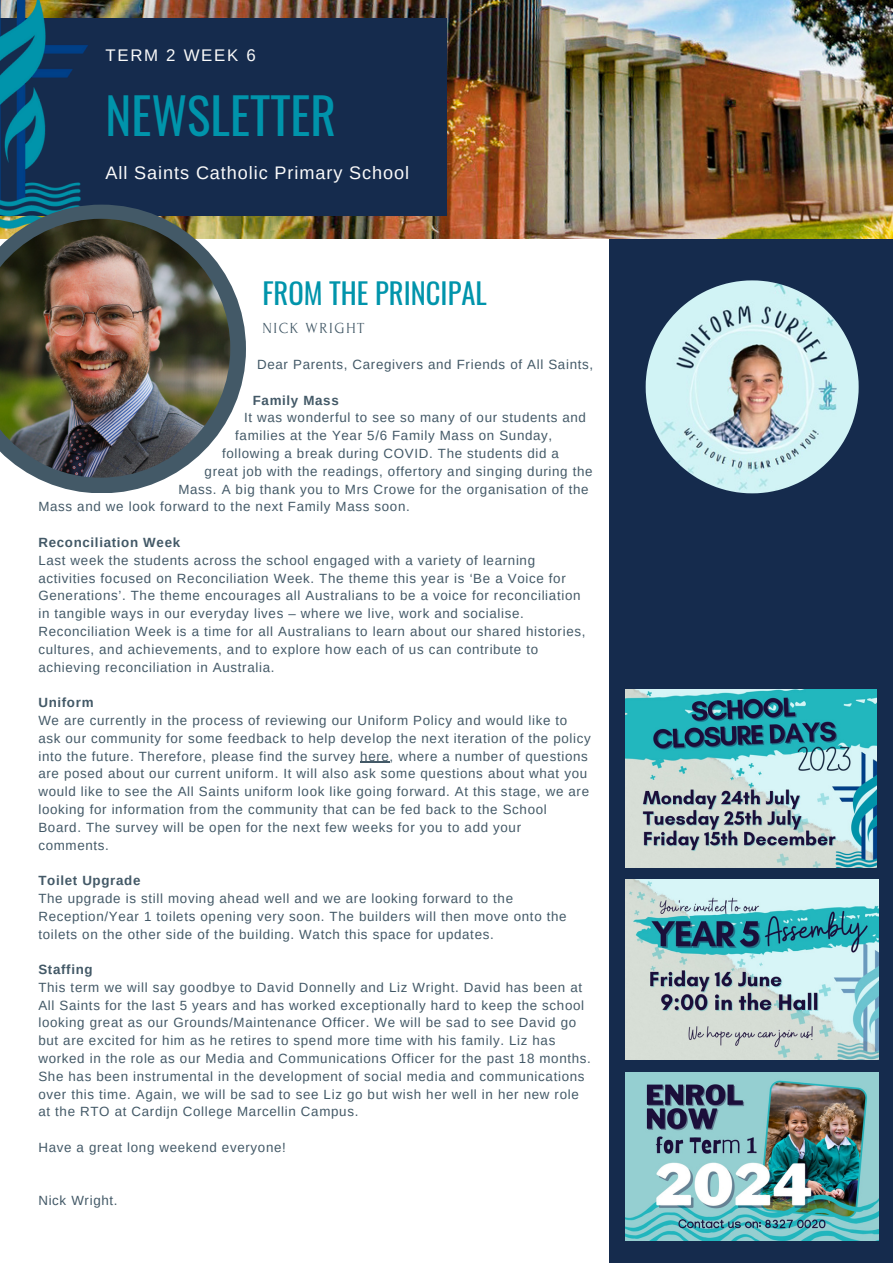
<style>
.page{position:relative;width:893px;height:1264px;background:#fff}
.page>*{position:absolute;margin:0;border:0;box-sizing:border-box;transform-origin:0 0}
.t1{font:49.05px "Oswald";color:#0094ab}
.t2{font:28.5px "Oswald";color:#0094ab}
.t3{font:18.15px "Arimo";letter-spacing:.05em;color:#fafafa}
.t4{font:16.8px "Arimo";letter-spacing:.1em;color:#fafafa}
.t5{font:15.3px "Forum";letter-spacing:.1em;color:#435967}
.t6{font:13.35px/17.9px "Arimo";letter-spacing:.05em;color:#435967}
.t7{font:700 13.35px "Arimo";letter-spacing:.05em;color:#435967}
</style>
<div class="page">
<div style="left:609px;top:111px;width:283px;height:1151px;background:#152b4d"></div>
<img style="left:92px;top:0;width:800px;height:239px">
<div style="left:0;top:18px;width:446px;height:198px;background:#152b4d"></div>
<img style="left:0;top:0;width:92px;height:205px">
<svg style="left:0;top:205px;width:246px;height:288px"></svg>
<img style="left:0;top:219px;width:230px;height:258px">
<img style="left:625px;top:1072px;width:253px;height:168px">
<img style="left:625px;top:689px;width:251px;height:178px">
<img style="left:645px;top:280px;width:213px;height:213px">
<svg style="left:360px;top:761px;width:29px;height:1px"></svg>
<img style="left:625px;top:879px;width:253px;height:180px">
<p class="t4" style="left:105px;top:46px;width:152px">TERM 2 WEEK 6</p>
<p class="t1" style="left:105px;top:78px;width:232px">NEWSLETTER</p>
<p class="t3" style="left:105px;top:162px;width:305px">All Saints Catholic Primary School</p>
<p class="t2" style="left:262px;top:271px;width:226px">FROM THE PRINCIPAL</p>
<p class="t5" style="left:262px;top:320px;width:103px">NICK WRIGHT</p>
<p class="t6" style="left:257px;top:355px;width:337px">Dear Parents, Caregivers and Friends of All Saints,</p>
<p class="t7" style="left:253px;top:392px;width:87px">Family Mass</p>
<p class="t6" style="left:244px;top:409px;width:343px">It was wonderful to see so many of our students and</p>
<p class="t6" style="left:235px;top:426px;width:318px">families at the Year 5/6 Family Mass on Sunday,</p>
<p class="t6" style="left:222px;top:444px;width:338px">following a break during COVID. The students did a</p>
<p class="t6" style="left:205px;top:462px;width:389px">great job with the readings, offertory and singing during the</p>
<p class="t6" style="left:38px;top:480px;width:551px;text-indent:140px">Mass. A big thank you to Mrs Crowe for the organisation of the<br>Mass and we look forward to the next Family Mass soon.</p>
<p class="t7" style="left:38px;top:535px;width:143px">Reconciliation Week</p>
<p class="t6" style="left:38px;top:551px;width:548px">Last week the students across the school engaged with a variety of learning activities focused on Reconciliation Week. The theme this year is ‘Be a Voice for Generations’. The theme encourages all Australians to be a voice for reconciliation in tangible ways in our everyday lives – where we live, work and socialise.<br>Reconciliation Week is a time for all Australians to learn about our shared histories, cultures, and achievements, and to explore how each of us can contribute to achieving reconciliation in Australia.</p>
<p class="t7" style="left:38px;top:695px;width:57px">Uniform</p>
<p class="t6" style="left:38px;top:711px;width:554px">We are currently in the process of reviewing our Uniform Policy and would like to ask our community for some feedback to help develop the next iteration of the policy into the future. Therefore, please find the survey here, where a number of questions are posed about our current uniform. It will also ask some questions about what you would like to see the All Saints uniform look like going forward. At this stage, we are looking for information from the community that can be fed back to the School Board. The survey will be open for the next few weeks for you to add your comments.</p>
<p class="t7" style="left:38px;top:873px;width:104px">Toilet Upgrade</p>
<p class="t6" style="left:38px;top:889px;width:529px">The upgrade is still moving ahead well and we are looking forward to the<br>Reception/Year 1 toilets opening very soon. The builders will then move onto the toilets on the other side of the building. Watch this space for updates.</p>
<p class="t7" style="left:38px;top:962px;width:56px">Staffing</p>
<p class="t6" style="left:38px;top:978px;width:554px">This term we will say goodbye to David Donnelly and Liz Wright. David has been at All Saints for the last 5 years and has worked exceptionally hard to keep the school looking great as our Grounds/Maintenance Officer. We will be sad to see David go but are excited for him as he retires to spend more time with his family. Liz has worked in the role as our Media and Communications Officer for the past 18 months.<br>She has been instrumental in the development of social media and communications over this time. Again, we will be sad to see Liz go but wish her well in her new role at the RTO at Cardijn College Marcellin Campus.</p>
<p class="t6" style="left:38px;top:1138px;width:249px">Have a great long weekend everyone!</p>
<p class="t6" style="left:38px;top:1191px;width:81px">Nick Wright.</p>
</div>
